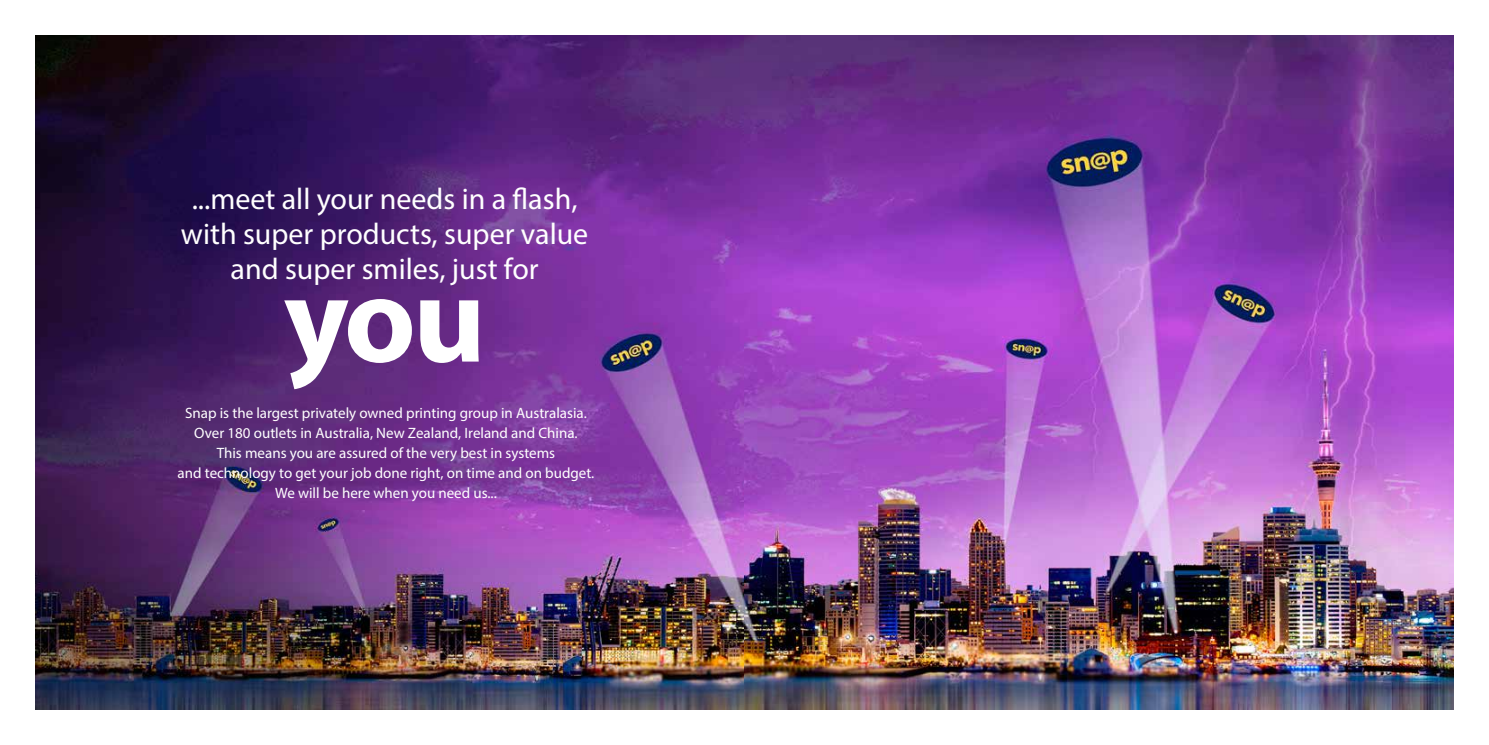
<style>
.page{position:relative;width:1489px;height:745px;background:#fff}
.page>*{position:absolute;margin:0;border:0;box-sizing:border-box;transform-origin:0 0}
.t1{font:700 125px "Myriad Pro";color:#fff}
.t2{font:30px/35px "Myriad Pro";color:#fff;text-align:center}
.t3{font:15px/20px "Myriad Pro";color:#fff;text-align:center}
</style>
<div class="page">
<img style="left:35px;top:35px;width:1418px;height:674px">
<h2 class="t2" style="left:181px;top:181px;width:409px">...meet all your needs in a flash, with super products, super value and super smiles, just for</h2>
<h1 class="t1" style="left:283px;top:238px;width:204px">you</h1>
<p class="t3" style="left:178px;top:402px;width:418px">Snap is the largest privately owned printing group in Australasia.<br>Over 180 outlets in Australia, New Zealand, Ireland and China.<br>This means you are assured of the very best in systems<br>and technology to get your job done right, on time and on budget.<br>We will be here when you need us...</p>
</div>
